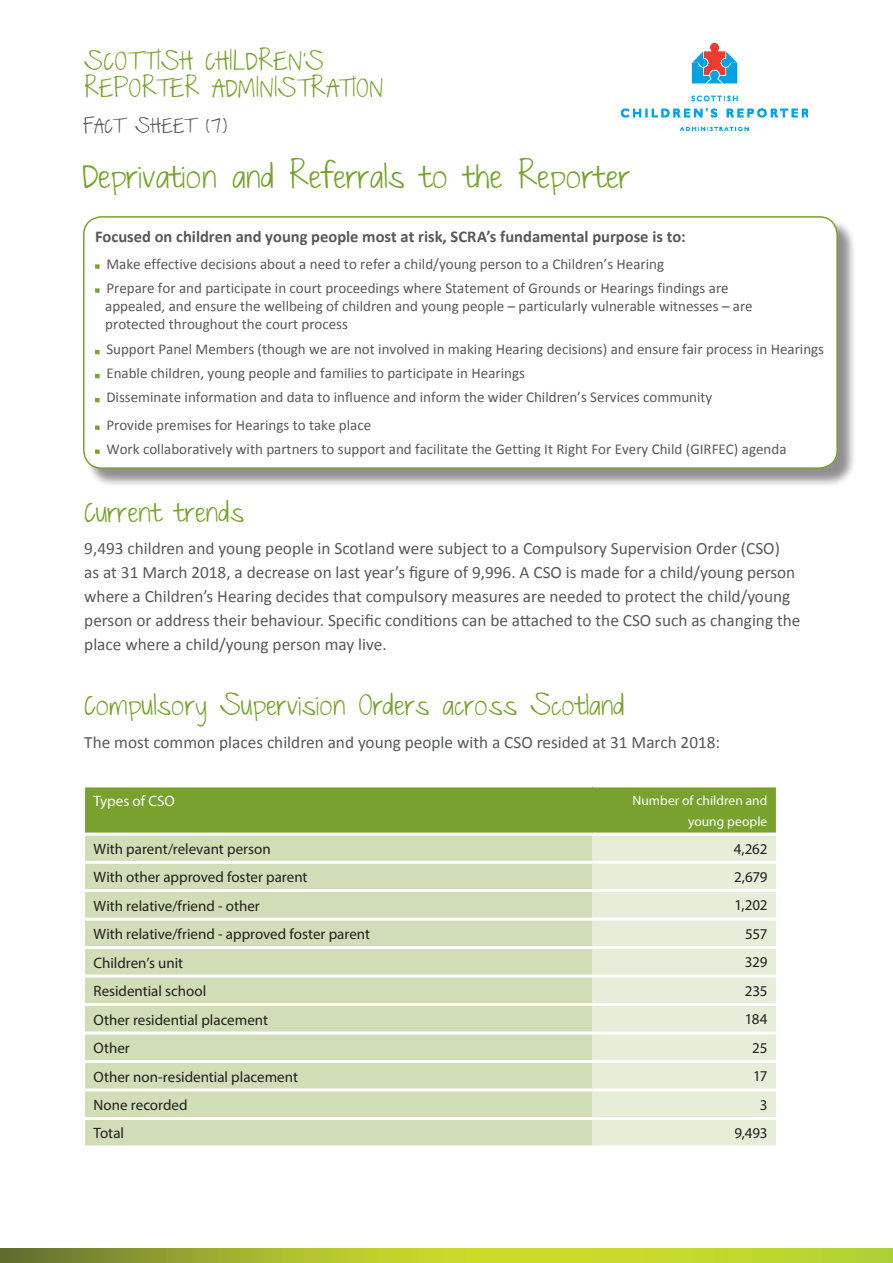
<style>
.page{position:relative;width:893px;height:1263px;background:#fff}
.page>*{position:absolute;margin:0;border:0;box-sizing:border-box;transform-origin:0 0}
.t1{font:30px "Just The Way You Are";color:#78a22d}
._2_Body{font:25.5px "Just The Way You Are";color:#78a22d}
._1_Heading{font:25.5px "Just The Way You Are";color:#78a22d}
.t2{font:22.5px/27px "Just The Way You Are";letter-spacing:.025em;color:#78a22d}
.t3{font:18px "Just The Way You Are";letter-spacing:.02em;color:#57585a}
._2_Body-2{font:17.25px/24px "Calibri";color:#57585a}
.t4{font:700 16.5px "Calibri";color:#57585a}
.t5{font:15px/18px "Calibri";color:#57585a}
.body{font:15px "Myriad Pro";color:#231f20}
.body-2{font:15px "Myriad Pro";color:#fff}
.body-3{font:13.5px/21px "Myriad Pro";letter-spacing:.005em;color:#fff;text-align:right}
</style>
<div class="page">
<img style="left:621px;top:43px;width:187px;height:87px">
<svg style="left:0;top:1248px;width:893px;height:15px"></svg>
<div style="left:85px;top:218px;width:771px;height:269px;background:#231f20;opacity:.5"></div>
<div style="left:84px;top:217px;width:753px;height:251px;background:#fff;border-radius:18px"></div>
<div style="left:83px;top:216px;width:755px;height:253px;border:2px solid #78a22d;border-radius:18px"></div>
<svg style="left:95px;top:264px;width:5px;height:5px"></svg>
<svg style="left:95px;top:288px;width:5px;height:5px"></svg>
<svg style="left:95px;top:350px;width:5px;height:4px"></svg>
<svg style="left:95px;top:374px;width:5px;height:4px"></svg>
<svg style="left:95px;top:398px;width:5px;height:4px"></svg>
<svg style="left:95px;top:425px;width:5px;height:5px"></svg>
<svg style="left:95px;top:449px;width:5px;height:5px"></svg>
<div style="left:85px;top:787px;width:691px;height:45px;background:#78a22d"></div>
<div style="left:85px;top:835px;width:507px;height:310px;background:#d0ddb6"></div>
<div style="left:592px;top:835px;width:184px;height:310px;background:#e6edd8"></div>
<hr style="left:85px;top:861px;width:507px;height:3px;background:#fff">
<hr style="left:592px;top:861px;width:184px;height:3px;background:#fff">
<hr style="left:85px;top:889px;width:507px;height:3px;background:#fff">
<hr style="left:592px;top:889px;width:184px;height:3px;background:#fff">
<hr style="left:85px;top:917px;width:507px;height:3px;background:#fff">
<hr style="left:592px;top:917px;width:184px;height:3px;background:#fff">
<hr style="left:85px;top:946px;width:507px;height:3px;background:#fff">
<hr style="left:592px;top:946px;width:184px;height:3px;background:#fff">
<hr style="left:85px;top:974px;width:507px;height:3px;background:#fff">
<hr style="left:592px;top:974px;width:184px;height:3px;background:#fff">
<hr style="left:85px;top:1003px;width:507px;height:3px;background:#fff">
<hr style="left:592px;top:1003px;width:184px;height:3px;background:#fff">
<hr style="left:85px;top:1031px;width:507px;height:3px;background:#fff">
<hr style="left:592px;top:1031px;width:184px;height:3px;background:#fff">
<hr style="left:85px;top:1060px;width:507px;height:3px;background:#fff">
<hr style="left:592px;top:1060px;width:184px;height:3px;background:#fff">
<hr style="left:85px;top:1088px;width:507px;height:3px;background:#fff">
<hr style="left:592px;top:1088px;width:184px;height:3px;background:#fff">
<hr style="left:85px;top:1117px;width:507px;height:3px;background:#fff">
<hr style="left:592px;top:1117px;width:184px;height:3px;background:#fff">
<p class="t2" style="left:84px;top:49px;width:301px">SCOTTISH CHILDREN’S<br>REPORTER ADMINISTRATION</p>
<p class="t3" style="left:84px;top:116px;width:144px">FACT SHEET (7)</p>
<p class="t1" style="left:82px;top:160px;width:550px">Deprivation and Referrals to the Reporter</p>
<p class="t4" style="left:95px;top:226px;width:592px">Focused on children and young people most at risk, SCRA’s fundamental purpose is to:</p>
<p class="t5" style="left:106px;top:255px;width:559px">Make effective decisions about a need to refer a child/young person to a Children’s Hearing</p>
<p class="t5" style="left:105px;top:279px;width:649px">Prepare for and participate in court proceedings where Statement of Grounds or Hearings findings are appealed, and ensure the wellbeing of children and young people – particularly vulnerable witnesses – are protected throughout the court process</p>
<p class="t5" style="left:106px;top:340px;width:719px">Support Panel Members (though we are not involved in making Hearing decisions) and ensure fair process in Hearings</p>
<p class="t5" style="left:106px;top:364px;width:420px">Enable children, young people and families to participate in Hearings</p>
<p class="t5" style="left:106px;top:388px;width:608px">Disseminate information and data to influence and inform the wider Children’s Services community</p>
<p class="t5" style="left:106px;top:416px;width:266px">Provide premises for Hearings to take place</p>
<p class="t5" style="left:106px;top:440px;width:682px">Work collaboratively with partners to support and facilitate the Getting It Right For Every Child (GIRFEC) agenda</p>
<p class="_1_Heading" style="left:84px;top:498px;width:161px">Current trends</p>
<p class="_2_Body-2" style="left:84px;top:537px;width:718px">9,493 children and young people in Scotland were subject to a Compulsory Supervision Order (CSO)<br>as at 31 March 2018, a decrease on last year’s figure of 9,996. A CSO is made for a child/young person where a Children’s Hearing decides that compulsory measures are needed to protect the child/young person or address their behaviour. Specific conditions can be attached to the CSO such as changing the place where a child/young person may live.</p>
<p class="_2_Body" style="left:84px;top:692px;width:542px">Compulsory Supervision Orders across Scotland</p>
<p class="_2_Body-2" style="left:84px;top:730px;width:637px">The most common places children and young people with a CSO resided at 31 March 2018:</p>
<p class="body-2" style="left:94px;top:791px;width:83px">Types of CSO</p>
<p class="body-3" style="left:632px;top:789px;width:136px">Number of children and young people</p>
<p class="body" style="left:94px;top:839px;width:179px">With parent/relevant person</p>
<p class="body" style="left:734px;top:839px;width:35px">4,262</p>
<p class="body" style="left:94px;top:868px;width:215px">With other approved foster parent</p>
<p class="body" style="left:734px;top:868px;width:35px">2,679</p>
<p class="body" style="left:94px;top:896px;width:168px">With relative/friend - other</p>
<p class="body" style="left:735px;top:896px;width:34px">1,202</p>
<p class="body" style="left:94px;top:925px;width:278px">With relative/friend - approved foster parent</p>
<p class="body" style="left:745px;top:924px;width:24px">557</p>
<p class="body" style="left:94px;top:953px;width:91px">Children’s unit</p>
<p class="body" style="left:745px;top:953px;width:24px">329</p>
<p class="body" style="left:94px;top:982px;width:114px">Residential school</p>
<p class="body" style="left:745px;top:981px;width:24px">235</p>
<p class="body" style="left:94px;top:1010px;width:176px">Other residential placement</p>
<p class="body" style="left:745px;top:1010px;width:24px">184</p>
<p class="body" style="left:94px;top:1039px;width:38px">Other</p>
<p class="body" style="left:752px;top:1038px;width:17px">25</p>
<p class="body" style="left:94px;top:1067px;width:206px">Other non-residential placement</p>
<p class="body" style="left:753px;top:1067px;width:16px">17</p>
<p class="body" style="left:94px;top:1096px;width:96px">None recorded</p>
<p class="body" style="left:760px;top:1095px;width:9px">3</p>
<p class="body" style="left:94px;top:1124px;width:32px">Total</p>
<p class="body" style="left:734px;top:1124px;width:34px">9,493</p>
</div>
